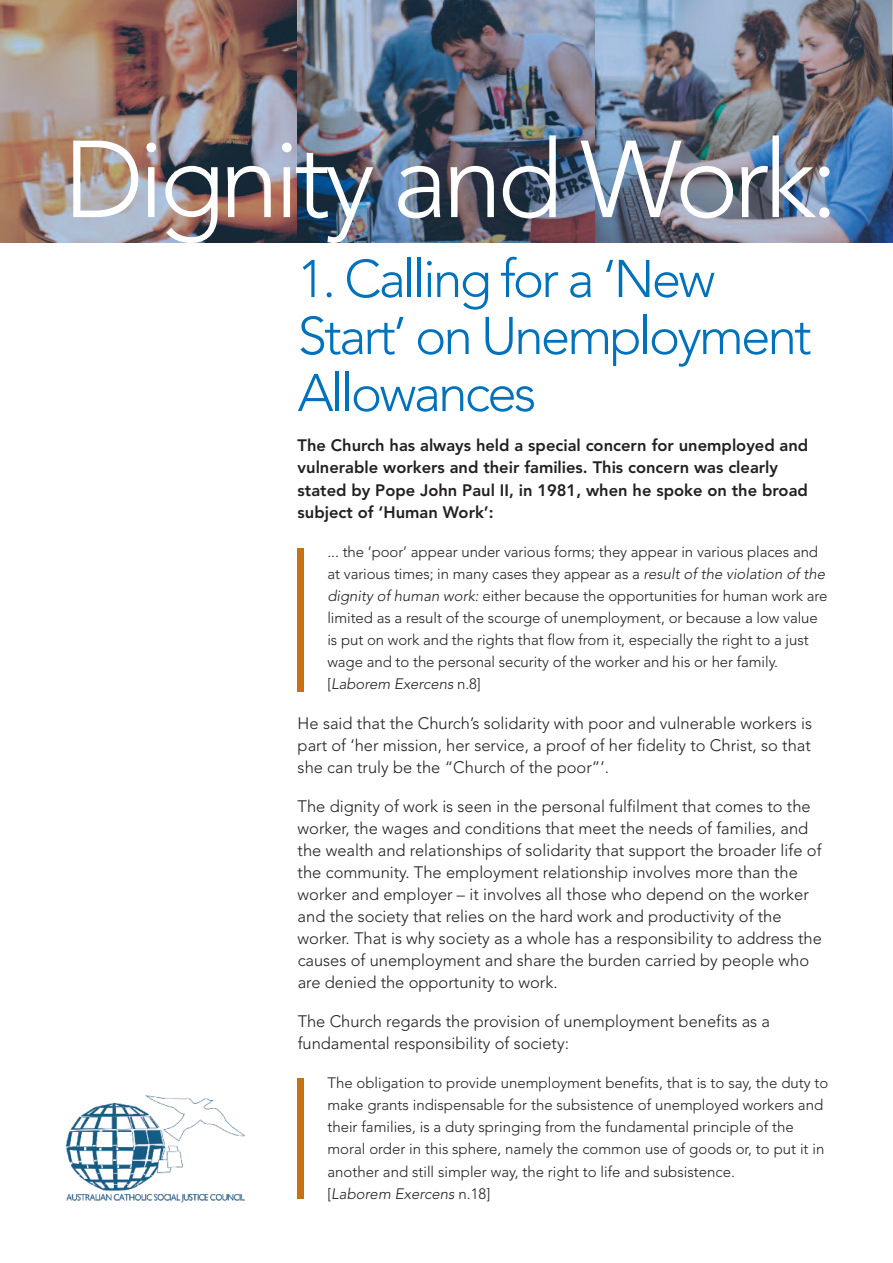
<style>
.page{position:relative;width:893px;height:1263px;background:#fff}
.page>*{position:absolute;margin:0;border:0;box-sizing:border-box;transform-origin:0 0}
.t1{font:300 108px "Avenir";letter-spacing:-.05em;color:#fff}
.t2{font:300 52.5px/57px "Avenir";letter-spacing:-.05em;color:#0072bc}
.t3{font:300 16.5px/22px "Avenir";color:#231f20}
.t4{font:800 16.5px/22.5px "Avenir";color:#231f20}
.t5{font:300 15px/22px "Avenir";letter-spacing:-.005em;color:#231f20}
.s1{font-style:italic}
</style>
<div class="page">
<img style="left:1px;top:0;width:890px;height:242px">
<div style="left:298px;top:548px;width:6px;height:143px;background:#c87016"></div>
<div style="left:298px;top:1079px;width:6px;height:120px;background:#c87016"></div>
<img style="left:66px;top:1095px;width:178px;height:108px">
<h1 class="t1" style="left:64px;top:135px;width:776px">Dignity and Work:</h1>
<h2 class="t2" style="left:298px;top:255px;width:515px">1. Calling for a ‘New<br>Start’ on Unemployment<br>Allowances</h2>
<p class="t4" style="left:298px;top:435px;width:512px">The Church has always held a special concern for unemployed and vulnerable workers and their families. This concern was clearly stated by Pope John Paul II, in 1981, when he spoke on the broad subject of ‘Human Work’:</p>
<p class="t5" style="left:327px;top:542px;width:502px">... the ‘poor’ appear under various forms; they appear in various places and at various times; in many cases they appear as a <span class="s1">result of the violation of the dignity of human work:</span> either because the opportunities for human work are limited as a result of the scourge of unemployment, or because a low value is put on work and the rights that flow from it, especially the right to a just wage and to the personal security of the worker and his or her family. [<span class="s1">Laborem Exercens</span> n.8]</p>
<p class="t3" style="left:298px;top:713px;width:516px;text-align:justify">He said that the Church’s solidarity with poor and vulnerable workers is part of ‘her mission, her service, a proof of her fidelity to Christ, so that she can truly be the “Church of the poor”’.</p>
<p class="t3" style="left:298px;top:796px;width:526px">The dignity of work is seen in the personal fulfilment that comes to the worker, the wages and conditions that meet the needs of families, and the wealth and relationships of solidarity that support the broader life of the community. The employment relationship involves more than the worker and employer – it involves all those who depend on the worker and the society that relies on the hard work and productivity of the worker. That is why society as a whole has a responsibility to address the causes of unemployment and share the burden carried by people who are denied the opportunity to work.</p>
<p class="t3" style="left:298px;top:1012px;width:474px">The Church regards the provision of unemployment benefits as a fundamental responsibility of society:</p>
<p class="t5" style="left:327px;top:1073px;width:503px">The obligation to provide unemployment benefits, that is to say, the duty to make grants indispensable for the subsistence of unemployed workers and their families, is a duty springing from the fundamental principle of the moral order in this sphere, namely the common use of goods or, to put it in another and still simpler way, the right to life and subsistence.<br>[<span class="s1">Laborem Exercens</span> n.18]</p>
</div>
